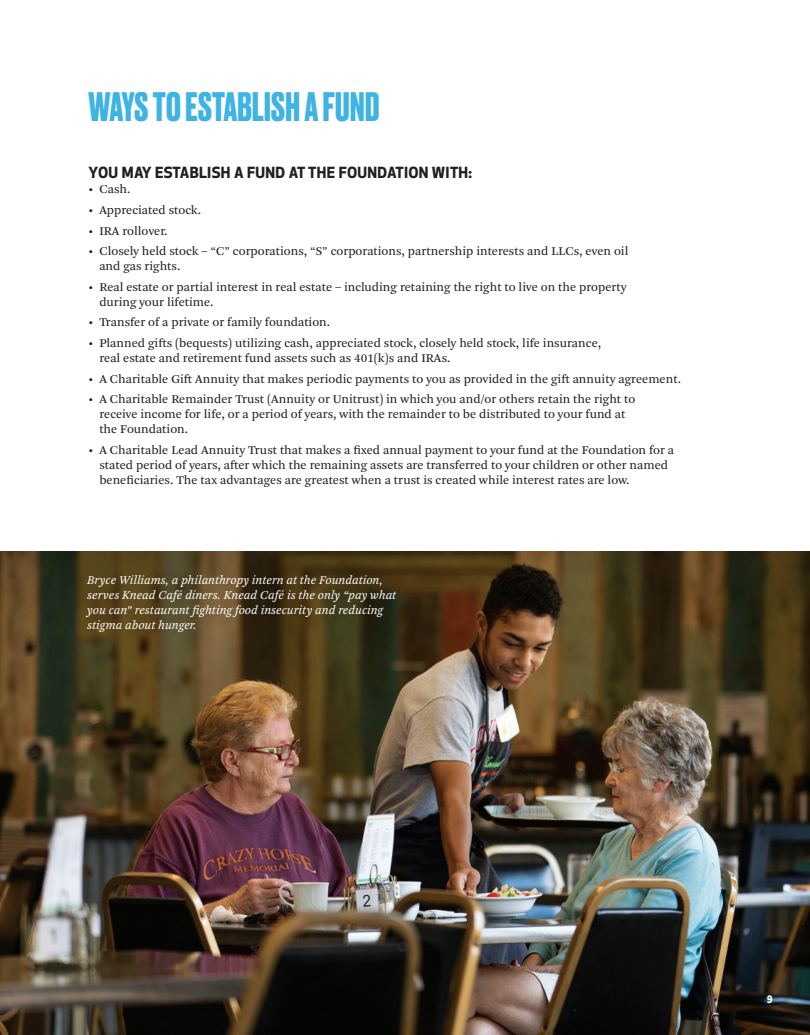
<style>
.page{position:relative;width:810px;height:1035px;background:#fff}
.page>*{position:absolute;margin:0;border:0;box-sizing:border-box;transform-origin:0 0}
.t1{font:700 38.75px "Druk";letter-spacing:.01em;color:#3fb4e4}
.t2{font:700 15px "Apex New";letter-spacing:.02em;color:#231f20}
.t3{font:12.5px/15px "Arnhem Pro Blond";color:#231f20}
.t4{font:italic 12.5px/15px "Arnhem Pro Blond";color:#fff}
.t5{font:700 10px "Apex New";color:#fff}
</style>
<div class="page">
<img style="left:0;top:551px;width:810px;height:484px">
<h1 class="t1" style="left:89px;top:80px;width:292px">WAYS TO ESTABLISH A FUND</h1>
<p class="t2" style="left:89px;top:164px;width:385px">YOU MAY ESTABLISH A FUND AT THE FOUNDATION WITH:</p>
<p class="t3" style="left:89px;top:182px;width:43px">• Cash.</p>
<p class="t3" style="left:89px;top:203px;width:114px">• Appreciated stock.</p>
<p class="t3" style="left:89px;top:223px;width:80px">• IRA rollover.</p>
<p class="t3" style="left:99px;top:244px;width:531px;text-indent:-11px">• Closely held stock – “C” corporations, “S” corporations, partnership interests and LLCs, even oil and gas rights.</p>
<p class="t3" style="left:99px;top:279px;width:529px;text-indent:-11px">• Real estate or partial interest in real estate – including retaining the right to live on the property during your lifetime.</p>
<p class="t3" style="left:89px;top:315px;width:243px">• Transfer of a private or family foundation.</p>
<p class="t3" style="left:99px;top:336px;width:503px;text-indent:-11px">• Planned gifts (bequests) utilizing cash, appreciated stock, closely held stock, life insurance, real estate and retirement fund assets such as 401(k)s and IRAs.</p>
<p class="t3" style="left:89px;top:371px;width:594px">• A Charitable Gift Annuity that makes periodic payments to you as provided in the gift annuity agreement.</p>
<p class="t3" style="left:99px;top:392px;width:537px;text-indent:-11px">• A Charitable Remainder Trust (Annuity or Unitrust) in which you and/or others retain the right to receive income for life, or a period of years, with the remainder to be distributed to your fund at the Foundation.</p>
<p class="t3" style="left:99px;top:443px;width:576px;text-indent:-11px">• A Charitable Lead Annuity Trust that makes a fixed annual payment to your fund at the Foundation for a stated period of years, after which the remaining assets are transferred to your children or other named beneficiaries. The tax advantages are greatest when a trust is created while interest rates are low.</p>
<p class="t4" style="left:87px;top:572px;width:311px">Bryce Williams, a philanthropy intern at the Foundation, serves Knead Café diners. Knead Café is the only “pay what you can” restaurant fighting food insecurity and reducing stigma about hunger.</p>
<p class="t5" style="left:767px;top:993px;width:7px">9</p>
</div>
